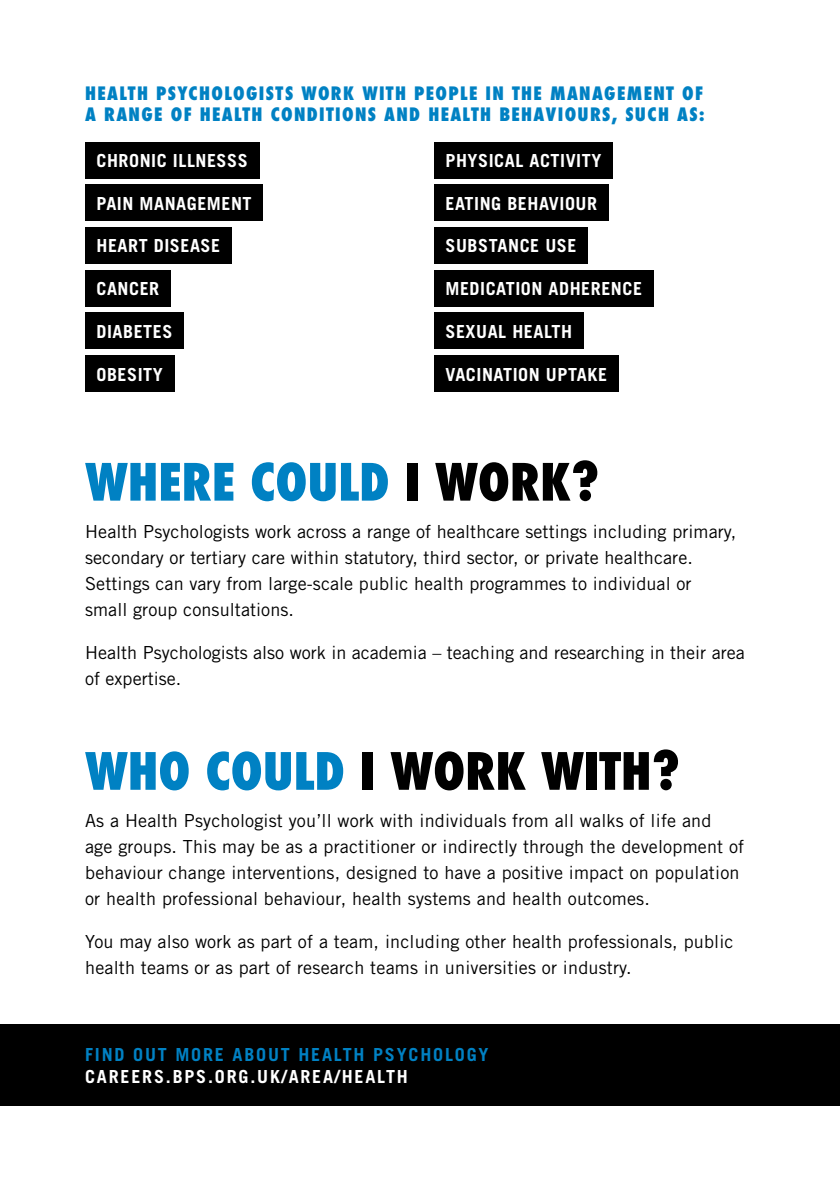
<style>
.page{position:relative;width:840px;height:1191px;background:#fff}
.page>*{position:absolute;margin:0;border:0;box-sizing:border-box;transform-origin:0 0}
.t1{font:800 condensed 50px "Futura";color:#000}
.t2{font:800 condensed 50px "Futura";color:#0081c3}
.t3{font:18px/26px "Trade Gothic";letter-spacing:.01em;color:#000}
.t4{font:700 18px "Trade Gothic";letter-spacing:.03em;color:#fff}
.t5{font:800 condensed 18px/21.6px "Futura";letter-spacing:.075em;color:#0081c3}
.t6{font:700 18px "Trade Gothic";letter-spacing:.1em;color:#0081c3}
.t7{font:700 18px "Trade Gothic";letter-spacing:.1em;color:#fff}
.s1{color:#000}
.s2{color:#0081c3}
</style>
<div class="page">
<div style="left:0;top:1024px;width:839px;height:82px;background:#000"></div>
<div style="left:85px;top:142px;width:174px;height:36px;background:#000"></div>
<div style="left:85px;top:184px;width:178px;height:37px;background:#000"></div>
<div style="left:85px;top:227px;width:146px;height:37px;background:#000"></div>
<div style="left:85px;top:270px;width:85px;height:36px;background:#000"></div>
<div style="left:85px;top:312px;width:99px;height:37px;background:#000"></div>
<div style="left:85px;top:355px;width:89px;height:37px;background:#000"></div>
<div style="left:434px;top:142px;width:178px;height:36px;background:#000"></div>
<div style="left:434px;top:184px;width:174px;height:37px;background:#000"></div>
<div style="left:434px;top:227px;width:153px;height:37px;background:#000"></div>
<div style="left:434px;top:270px;width:219px;height:36px;background:#000"></div>
<div style="left:434px;top:312px;width:149px;height:37px;background:#000"></div>
<div style="left:434px;top:355px;width:184px;height:37px;background:#000"></div>
<p class="t5" style="left:85px;top:82px;width:620px">HEALTH PSYCHOLOGISTS WORK WITH PEOPLE IN THE MANAGEMENT OF<br>A RANGE OF HEALTH CONDITIONS AND HEALTH BEHAVIOURS, SUCH AS:</p>
<p class="t4" style="left:96px;top:149px;width:153px">CHRONIC ILLNESSS</p>
<p class="t4" style="left:96px;top:192px;width:156px">PAIN MANAGEMENT</p>
<p class="t4" style="left:96px;top:235px;width:125px">HEART DISEASE</p>
<p class="t4" style="left:96px;top:278px;width:64px">CANCER</p>
<p class="t4" style="left:96px;top:320px;width:77px">DIABETES</p>
<p class="t4" style="left:96px;top:363px;width:68px">OBESITY</p>
<p class="t4" style="left:445px;top:149px;width:157px">PHYSICAL ACTIVITY</p>
<p class="t4" style="left:445px;top:192px;width:153px">EATING BEHAVIOUR</p>
<p class="t4" style="left:445px;top:235px;width:132px">SUBSTANCE USE</p>
<p class="t4" style="left:445px;top:278px;width:198px">MEDICATION ADHERENCE</p>
<p class="t4" style="left:445px;top:320px;width:128px">SEXUAL HEALTH</p>
<p class="t4" style="left:445px;top:363px;width:163px">VACINATION UPTAKE</p>
<h1 class="t2" style="left:85px;top:448px;width:515px">WHERE COULD <span class="s1">I WORK?</span></h1>
<p class="t3" style="left:85px;top:518px;width:652px">Health Psychologists work across a range of healthcare settings including primary, secondary or tertiary care within statutory, third sector, or private healthcare.<br>Settings can vary from large-scale public health programmes to individual or small group consultations.</p>
<p class="t3" style="left:85px;top:639px;width:660px">Health Psychologists also work in academia – teaching and researching in their area of expertise.</p>
<h1 class="t1" style="left:85px;top:737px;width:596px"><span class="s2">WHO COULD</span> I WORK WITH?</h1>
<p class="t3" style="left:85px;top:807px;width:660px">As a Health Psychologist you’ll work with individuals from all walks of life and<br>age groups. This may be as a practitioner or indirectly through the development of behaviour change interventions, designed to have a positive impact on population or health professional behaviour, health systems and health outcomes.</p>
<p class="t3" style="left:85px;top:928px;width:649px">You may also work as part of a team, including other health professionals, public health teams or as part of research teams in universities or industry.</p>
<p class="t6" style="left:85px;top:1043px;width:404px">FIND OUT MORE ABOUT HEALTH PSYCHOLOGY</p>
<p class="t7" style="left:85px;top:1065px;width:324px">CAREERS.BPS.ORG.UK/AREA/HEALTH</p>
</div>
